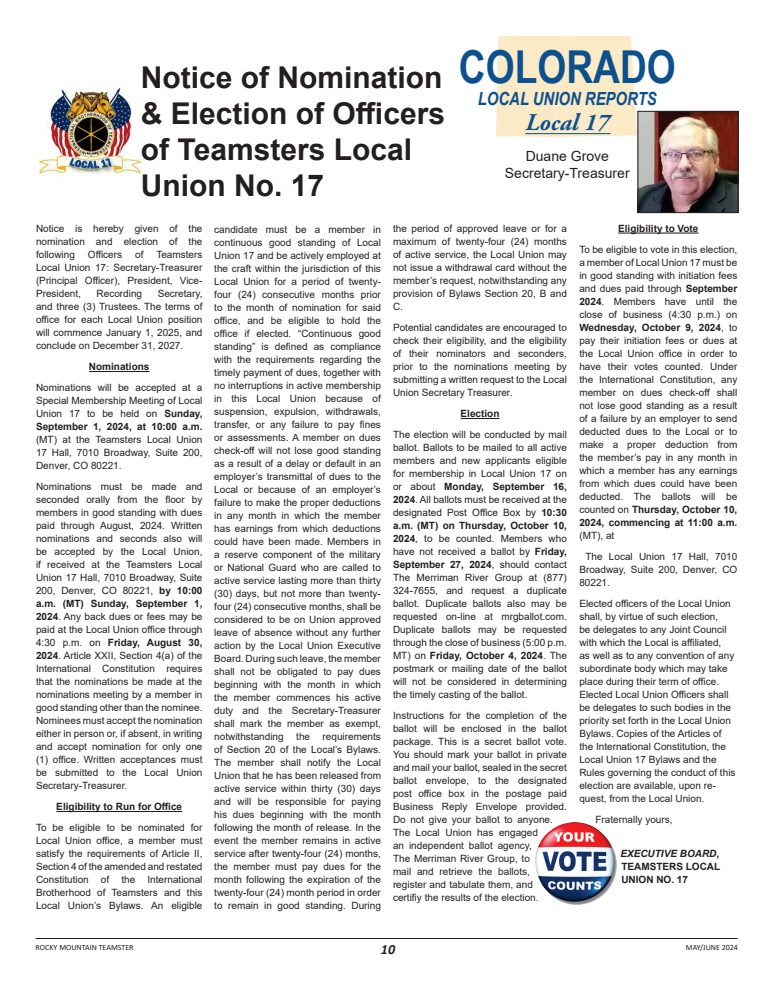
<style>
.page{position:relative;width:774px;height:990px;background:#fff}
.page>*{position:absolute;margin:0;border:0;box-sizing:border-box;transform-origin:0 0}
.t1{font:700 45.4px "Arial Narrow";color:#0d508e}
.t2{font:700 30px/36px "Arial";color:#231f20}
.t3{font:italic 700 24px "Adobe Garamond Pro";color:#0d508e}
.t4{font:italic 700 18.1px "Arial Narrow";color:#0d508e}
.t5{font:14px/16.8px "Arial";color:#231f20;text-align:center}
.t6{font:italic 700 14px "Calibri";color:#231f20}
.t7{font:10px/13px "Arial";color:#231f20;text-align:justify}
.t8{font:700 10px/13px "Arial";color:#231f20;text-align:justify}
.t9{font:8px "Calibri";color:#231f20}
.s1{font-weight:700}
.s2{font-style:italic}
</style>
<div class="page">
<hr style="left:36px;top:938px;width:702px;height:1px;background:#231f20">
<div style="left:496px;top:36px;width:140px;height:101px;background:#fbeac6"></div>
<img style="left:640px;top:113px;width:96px;height:98px">
<div style="left:638px;top:111px;width:100px;height:102px;border:1px solid #231f20"></div>
<hr style="left:525px;top:133px;width:86px;height:1px;background:#0d508e">
<img style="left:40px;top:87px;width:101px;height:89px">
<hr style="left:89px;top:371px;width:61px;height:1px;background:#231f20">
<hr style="left:56px;top:811px;width:126px;height:1px;background:#231f20">
<hr style="left:461px;top:418px;width:38px;height:1px;background:#231f20">
<hr style="left:618px;top:233px;width:81px;height:1px;background:#231f20">
<img style="left:535px;top:822px;width:82px;height:83px">
<h2 class="t2" style="left:141px;top:60px;width:306px">Notice of Nomination &amp; Election of Officers of Teamsters Local<br>Union No. 17</h2>
<h1 class="t1" style="left:459px;top:33px;width:218px">COLORADO</h1>
<h3 class="t4" style="left:478px;top:85px;width:181px">LOCAL UNION REPORTS</h3>
<h3 class="t3" style="left:525px;top:109px;width:85px">Local 17</h3>
<h3 class="t5" style="left:505px;top:148px;width:126px">Duane Grove<br>Secretary-Treasurer</h3>
<p class="t7" style="left:36px;top:222px;width:168px">Notice is hereby given of the nomination and election of the following</p>
<p class="t7" style="left:88px;top:248px;width:36px">Officers</p>
<p class="t7" style="left:135px;top:248px;width:10px">of</p>
<p class="t7" style="left:36px;top:248px;width:168px;text-indent:120px">Teamsters Local Union 17: Secretary-Treasurer (Principal Officer), President, Vice-President,</p>
<p class="t7" style="left:36px;top:287px;width:168px;text-indent:122px">Secretary, and three (3) Trustees. The terms of office for each Local Union position will commence January 1, 2025, and conclude on December 31, 2027.</p>
<p class="t8" style="left:89px;top:361px;width:62px">Nominations</p>
<p class="t7" style="left:36px;top:381px;width:168px">Nominations will be accepted at a Special Membership Meeting of Local Union 17 to be held on <span class="s1">Sunday, September 1, 2024, at 10:00 a.m.</span></p>
<p class="t7" style="left:36px;top:433px;width:168px">(MT) at the Teamsters Local Union 17 Hall, 7010 Broadway, Suite 200, Denver, CO 80221.</p>
<p class="t7" style="left:36px;top:480px;width:168px">Nominations must be made and seconded orally from the floor by members in good standing with dues paid through August, 2024. Written nominations and seconds also will be accepted by the Local Union, if received at the Teamsters Local Union 17 Hall, 7010 Broadway, Suite 200, Denver, CO 80221, <span class="s1">by 10:00 a.m. (MT) Sunday, September 1, 2024</span>. Any back dues or fees may be paid at the Local Union office through 4:30 p.m. on <span class="s1">Friday, August 30, 2024</span>. Article XXII, Section 4(a) of the International Constitution requires that the nominations be made at the nominations meeting by a member in good standing other than the nominee.<br>Nominees must accept the nomination either in person or, if absent, in writing and accept nomination for only one (1) office. Written acceptances must be submitted to the Local Union Secretary-Treasurer.</p>
<p class="t8" style="left:56px;top:801px;width:127px">Eligibility to Run for Office</p>
<p class="t7" style="left:36px;top:821px;width:168px">To be eligible to be nominated for Local Union office, a member must satisfy the requirements of Article II, Section 4 of the amended and restated Constitution of the International Brotherhood of Teamsters and this Local Union’s Bylaws. An eligible</p>
<p class="t7" style="left:97px;top:287px;width:47px">Recording</p>
<p class="t7" style="left:214px;top:222px;width:168px">candidate must be a member in continuous good standing of Local Union 17 and be actively employed at the craft within the jurisdiction of this Local Union for a period of twenty&shy;four (24) consecutive months prior to the month of nomination for said office, and be eligible to hold the office if elected. “Continuous good standing” is defined as compliance with the requirements regarding the timely payment of dues, together with no interruptions in active membership in this Local Union because of suspension, expulsion, withdrawals, transfer, or any failure to pay fines or assessments. A member on dues check-off will not lose good standing as a result of a delay or default in an employer’s transmittal of dues to the Local or because of an employer’s failure to make the proper deductions in any month in which the member has earnings from which deductions could have been made. Members in a reserve component of the military or National Guard who are called to active service lasting more than thirty (30) days, but not more than twenty&shy;four (24) consecutive months, shall be considered to be on Union approved leave of absence without any further action by the Local Union Executive Board. During such leave, the member shall not be obligated to pay dues beginning with the month in which the member commences his active duty and the Secretary-Treasurer shall mark the member as exempt, notwithstanding</p>
<p class="t7" style="left:214px;top:729px;width:168px;text-indent:108px">requirements of Section 20 of the Local’s Bylaws.<br>The member shall notify the Local Union that he has been released from active service within thirty (30) days and will be responsible for paying his dues beginning with the month following the month of release. In the event the member remains in active service after twenty-four (24) months, the member must pay dues for the month following the expiration of the twenty-four (24) month period in order to remain in good standing. During</p>
<p class="t7" style="left:296px;top:729px;width:15px">the</p>
<p class="t7" style="left:393px;top:222px;width:175px">the period of approved leave or for a maximum of twenty-four (24) months of active service, the Local Union may not issue a withdrawal card without the member’s request, notwithstanding any provision of Bylaws Section 20, B and C.</p>
<p class="t7" style="left:393px;top:321px;width:175px">Potential candidates are encouraged to check their eligibility, and the eligibility of their nominators and seconders, prior to the nominations meeting by submitting a written request to the Local Union Secretary Treasurer.</p>
<p class="t8" style="left:461px;top:408px;width:40px">Election</p>
<p class="t7" style="left:393px;top:428px;width:176px">The election will be conducted by mail ballot. Ballots to be mailed to all active members and new applicants eligible for membership in Local Union 17 on or about <span class="s1">Monday, September 16, 2024</span>. All ballots must be received at the designated Post Office Box by <span class="s1">10:30 a.m. (MT) on Thursday, October 10, 2024</span>, to be counted. Members who have not received a ballot by <span class="s1">Friday, September 27, 2024</span>, should contact The Merriman River Group at (877)<br>324-7655, and request a duplicate ballot. Duplicate ballots also may be requested on-line at mrgballot.com.<br>Duplicate ballots may be requested through the close of business (5:00 p.m.<br>MT) on <span class="s1">Friday, October 4, 2024</span>. The postmark or mailing date of the ballot will not be considered in determining the timely casting of the ballot.</p>
<p class="t7" style="left:393px;top:709px;width:175px;text-align:left">Instructions for the completion of the ballot will be enclosed in the ballot package. This is a secret ballot vote.<br>You should mark your ballot in private and mail your ballot, sealed in the secret ballot envelope, to the designated post office box in the postage paid Business Reply Envelope provided.<br>Do not give your ballot to anyone.<br>The Local Union has engaged<br>an independent ballot agency,<br>The Merriman River Group, to<br>mail and retrieve the ballots,<br>register and tabulate them, and<br>certifiy the results of the election.</p>
<p class="t8" style="left:618px;top:222px;width:82px">Eligibility to Vote</p>
<p class="t7" style="left:579px;top:243px;width:160px">To be eligible to vote in this election, a member of Local Union 17 must be in good standing with initiation fees and dues paid through <span class="s1">September 2024</span>. Members have until the close of business (4:30 p.m.) on <span class="s1">Wednesday, October 9, 2024</span>, to pay their initiation fees or dues at the Local Union office in order to have their votes counted. Under the International Constitution, any member on dues check-off shall not lose good standing as a result of a failure by an employer to send deducted dues to the Local or to make a proper deduction from the member’s pay in any month in which a member has any earnings from which dues could have been deducted. The ballots will be counted on <span class="s1">Thursday, October 10, 2024, commencing at 11:00 a.m.</span></p>
<p class="t7" style="left:585px;top:525px;width:153px;line-height:21px;text-indent:-6px">(MT), at<br>The Local Union 17 Hall, 7010</p>
<p class="t7" style="left:579px;top:563px;width:159px">Broadway, Suite 200, Denver, CO<br>80221.</p>
<p class="t7" style="left:579px;top:597px;width:158px;text-align:left">Elected officers of the Local Union shall, by virtue of such election,<br>be delegates to any Joint Council with which the Local is affiliated,<br>as well as to any convention of any subordinate body which may take place during their term of office.<br>Elected Local Union Officers shall be delegates to such bodies in the priority set forth in the Local Union Bylaws. Copies of the Articles of the International Constitution, the Local Union 17 Bylaws and the Rules governing the conduct of this election are available, upon re&shy;quest, from the Local Union.</p>
<p class="t7" style="left:595px;top:813px;width:79px">Fraternally yours,</p>
<p class="t8" style="left:620px;top:847px;width:101px"><span class="s2">EXECUTIVE BOARD</span>, TEAMSTERS LOCAL UNION NO. 17</p>
<p class="t9" style="left:36px;top:942px;width:99px">ROCKY MOUNTAIN TEAMSTER</p>
<p class="t9" style="left:686px;top:942px;width:54px">MAY/JUNE 2024</p>
<h3 class="t6" style="left:381px;top:939px;width:16px">10</h3>
</div>
